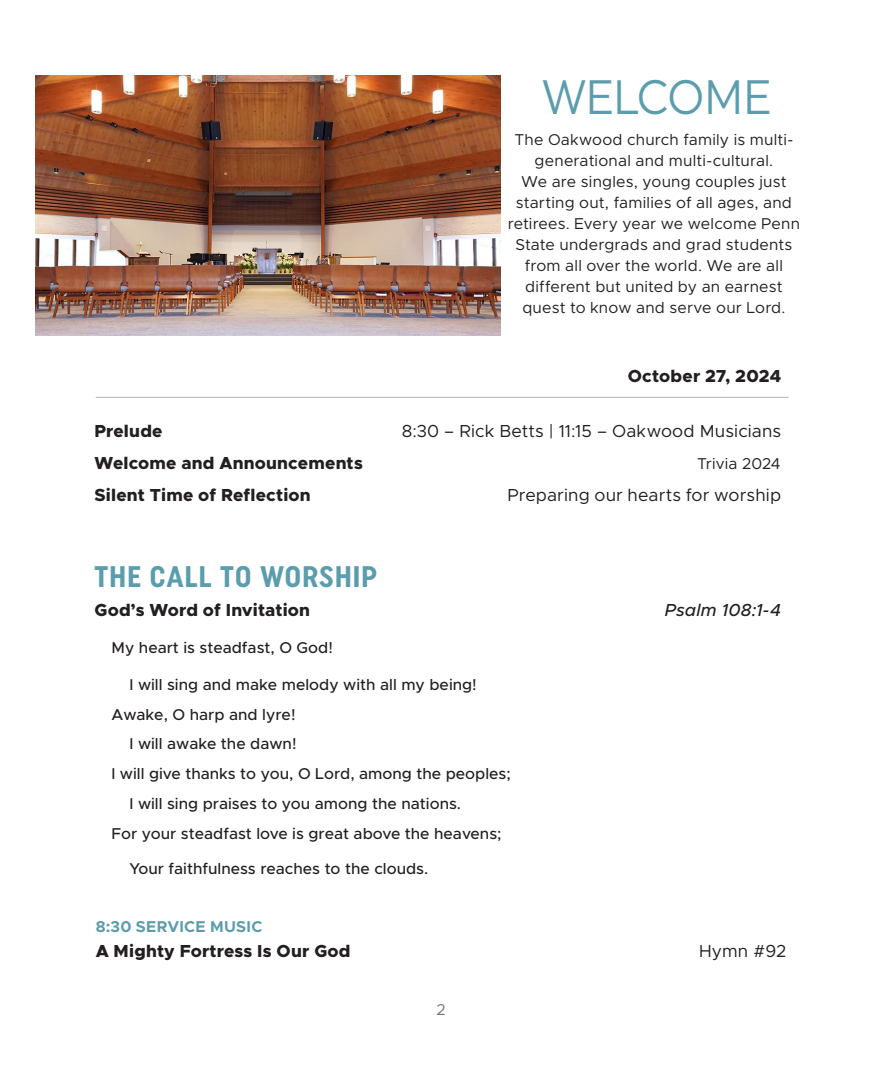
<style>
.page{position:relative;width:882px;height:1071px;background:#fff}
.page>*{position:absolute;margin:0;border:0;box-sizing:border-box;transform-origin:0 0}
.t1{font:48.3px "Uniform";letter-spacing:-.02em;color:#5c9dad;scale:.92 1}
.t2{font:700 29.75px "Uniform Condensed";letter-spacing:.025em;color:#5c9dad}
.t3{font:800 17.5px "Metropolis";letter-spacing:.01em;color:#231f20}
.t4{font:17.5px "Metropolis";letter-spacing:.01em;color:#231f20}
.t5{font:italic 500 17.5px "Metropolis";letter-spacing:.01em;color:#231f20}
.t6{font:15.75px/21px "Metropolis";letter-spacing:.015em;color:#231f20;text-align:center}
.Sermon_Scripture_Style{font:500 15.75px "Metropolis";color:#231f20}
.Service_Label{font:700 15.75px "Metropolis";letter-spacing:.02em;color:#5c9dad}
.t7{font:15.75px "Metropolis";color:#727477}
</style>
<div class="page">
<hr style="left:96px;top:397px;width:693px;height:1px;background:#b0b1b5">
<img style="left:35px;top:75px;width:466px;height:261px">
<p class="t1" style="left:542px;top:68px;width:251px">WELCOME</p>
<p class="t6" style="left:508px;top:129px;width:294px">The Oakwood church family is multi&shy;generational and multi-cultural.<br>We are singles, young couples just starting out, families of all ages, and retirees. Every year we welcome Penn State undergrads and grad students from all over the world. We are all different but united by an earnest quest to know and serve our Lord.</p>
<p class="t3" style="left:628px;top:365px;width:155px">October 27, 2024</p>
<p class="t3" style="left:94px;top:419px;width:70px">Prelude</p>
<p class="t4" style="left:402px;top:420px;width:381px">8:30 – Rick Betts | 11:15 – Oakwood Musicians</p>
<p class="t3" style="left:94px;top:452px;width:270px">Welcome and Announcements</p>
<p class="t6" style="left:697px;top:453px;width:85px">Trivia 2024</p>
<p class="t3" style="left:94px;top:484px;width:218px">Silent Time of Reflection</p>
<p class="t4" style="left:508px;top:485px;width:275px">Preparing our hearts for worship</p>
<p class="t2" style="left:94px;top:559px;width:284px">THE CALL TO WORSHIP</p>
<p class="t3" style="left:94px;top:599px;width:217px">God’s Word of Invitation</p>
<p class="t5" style="left:665px;top:599px;width:118px">Psalm 108:1-4</p>
<p class="Sermon_Scripture_Style" style="left:112px;top:638px;width:223px">My heart is steadfast, O God!</p>
<p class="Sermon_Scripture_Style" style="left:130px;top:675px;width:349px">I will sing and make melody with all my being!</p>
<p class="Sermon_Scripture_Style" style="left:112px;top:704px;width:185px">Awake, O harp and lyre!</p>
<p class="Sermon_Scripture_Style" style="left:130px;top:734px;width:169px">I will awake the dawn!</p>
<p class="Sermon_Scripture_Style" style="left:112px;top:764px;width:401px">I will give thanks to you, O Lord, among the peoples;</p>
<p class="Sermon_Scripture_Style" style="left:130px;top:794px;width:333px">I will sing praises to you among the nations.</p>
<p class="Sermon_Scripture_Style" style="left:112px;top:823px;width:391px">For your steadfast love is great above the heavens;</p>
<p class="Sermon_Scripture_Style" style="left:130px;top:858px;width:300px">Your faithfulness reaches to the clouds.</p>
<p class="Service_Label" style="left:96px;top:917px;width:168px">8:30 SERVICE MUSIC</p>
<p class="t3" style="left:96px;top:940px;width:256px">A Mighty Fortress Is Our God</p>
<p class="t4" style="left:699px;top:940px;width:89px">Hymn #92</p>
<p class="t7" style="left:436px;top:1000px;width:11px">2</p>
</div>
